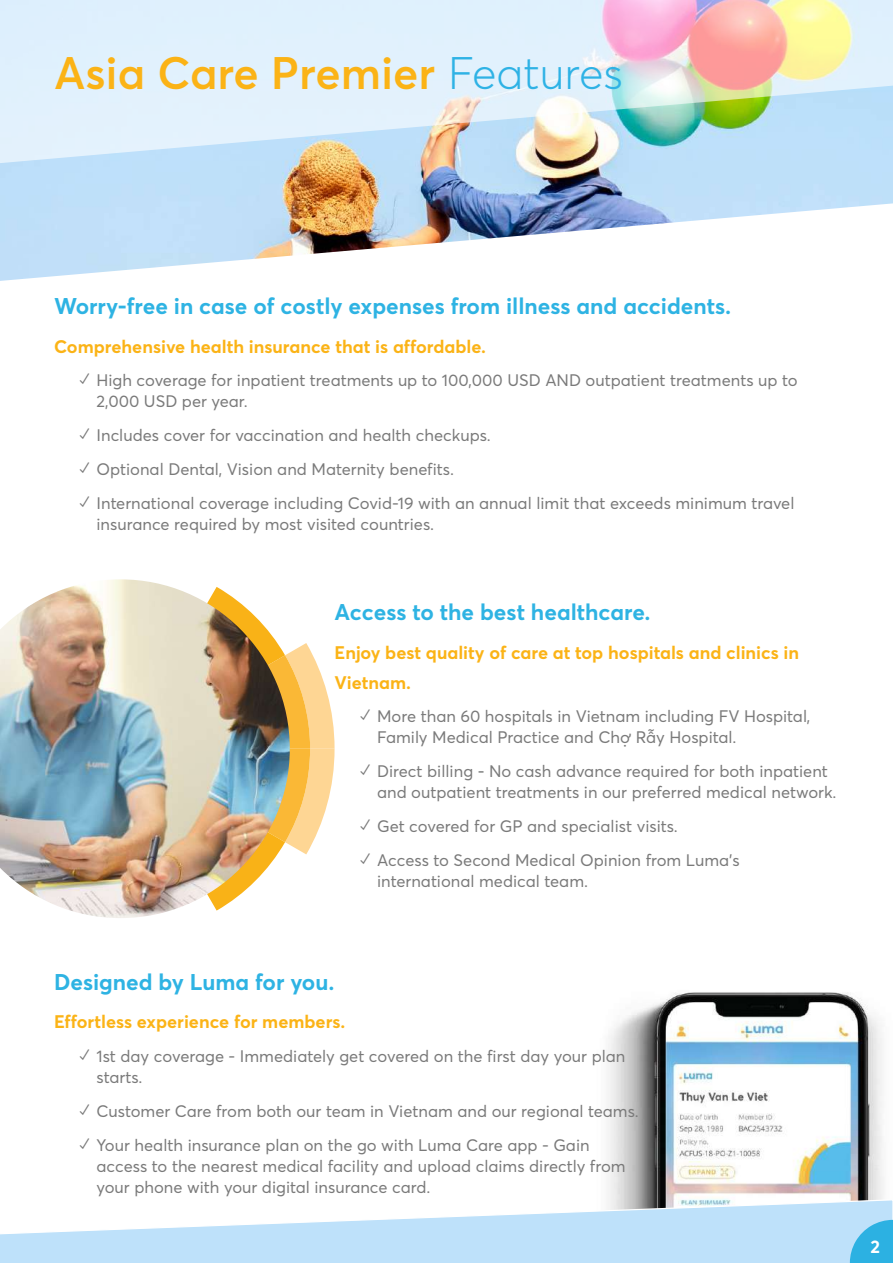
<style>
.page{position:relative;width:893px;height:1263px;background:#fff}
.page>*{position:absolute;margin:0;border:0;box-sizing:border-box;transform-origin:0 0}
.t1{font:600 45px "Averta";color:#fbb316}
.t2{font:700 22.5px "Averta";color:#2eb3e3}
.t3{font:700 18px/30px "Averta";color:#fbb316}
.t4{font:700 18px "Averta";color:#fff}
.t5{font:16.5px/21px "Averta";color:#7a7a7a}
.s1{font-weight:300;color:#2eb2e5}
.s2{color:#707271}
</style>
<div class="page">
<img style="left:0;top:172px;width:893px;height:31px">
<svg style="left:0;top:0;width:893px;height:172px;background:#d9e4ea"></svg>
<svg style="left:0;top:203px;width:893px;height:78px"></svg>
<svg style="left:290px;top:643px;width:45px;height:212px"></svg>
<img style="left:0;top:579px;width:290px;height:339px">
<img style="left:608px;top:992px;width:276px;height:206px">
<svg style="left:0;top:1198px;width:893px;height:65px"></svg>
<svg style="left:850px;top:1220px;width:43px;height:43px;background:#4abbe7"></svg>
<h1 class="t1" style="left:54px;top:45px;width:570px">Asia Care Premier <span class="s1">Features</span></h1>
<h2 class="t2" style="left:54px;top:292px;width:679px">Worry-free in case of costly expenses from illness and accidents.</h2>
<p class="t3" style="left:54px;top:331px;width:434px">Comprehensive health insurance that is affordable.</p>
<p class="t5" style="left:97px;top:370px;width:703px;text-indent:-17px">✓ High coverage for inpatient treatments up to 100,000 USD AND outpatient treatments up to<br>2,000 USD per year.</p>
<p class="t5" style="left:80px;top:425px;width:413px">✓ Includes cover for vaccination and health checkups.</p>
<p class="t5" style="left:80px;top:458px;width:376px">✓ Optional Dental, Vision and Maternity benefits.</p>
<p class="t5" style="left:97px;top:492px;width:699px;text-indent:-17px">✓ International coverage including Covid-19 with an annual limit that exceeds minimum travel insurance required by most visited countries.</p>
<h2 class="t2" style="left:335px;top:598px;width:318px">Access to the best healthcare.</h2>
<p class="t3" style="left:335px;top:637px;width:466px">Enjoy best quality of care at top hospitals and clinics in<br>Vietnam.</p>
<p class="t5" style="left:377px;top:706px;width:435px;text-indent:-17px">✓ More than 60 hospitals in Vietnam including FV Hospital,<br>Family Medical Practice and Chợ Rẫy Hospital.</p>
<p class="t5" style="left:377px;top:761px;width:461px;text-indent:-17px">✓ Direct billing <span class="s2">-</span> No cash advance required for both inpatient and outpatient treatments in our preferred medical network.</p>
<p class="t5" style="left:360px;top:815px;width:319px">✓ Get covered for GP and specialist visits.</p>
<p class="t5" style="left:377px;top:849px;width:364px;text-indent:-17px">✓ Access to Second Medical Opinion from Luma’s international medical team.</p>
<h2 class="t2" style="left:54px;top:967px;width:282px">Designed by Luma for you.</h2>
<p class="t3" style="left:54px;top:1007px;width:293px">Effortless experience for members.</p>
<p class="t5" style="left:97px;top:1045px;width:530px;text-indent:-17px">✓ 1st day coverage - Immediately get covered on the first day your plan starts.</p>
<p class="t5" style="left:80px;top:1100px;width:561px">✓ Customer Care from both our team in Vietnam and our regional teams.</p>
<p class="t5" style="left:97px;top:1134px;width:531px;text-indent:-17px">✓ Your health insurance plan on the go with Luma Care app - Gain access to the nearest medical facility and upload claims directly from your phone with your digital insurance card.</p>
<p class="t4" style="left:871px;top:1235px;width:11px">2</p>
</div>
